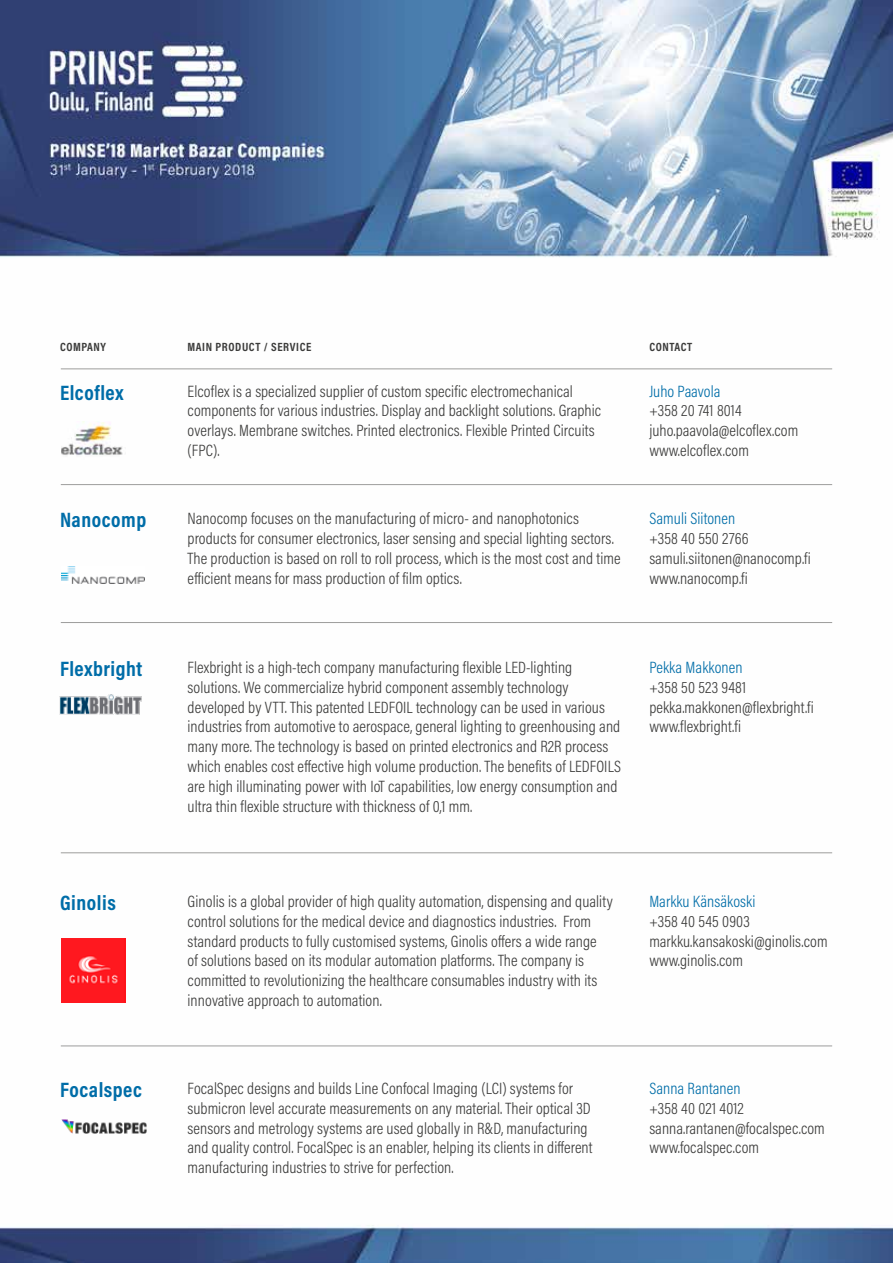
<style>
.page{position:relative;width:893px;height:1263px;background:#fff}
.page>*{position:absolute;margin:0;border:0;box-sizing:border-box;transform-origin:0 0}
.t1{font:700 21px "Acumin Pro Cond";letter-spacing:.025em;color:#006da8}
.t2{font:300 16.5px/19.8px "Acumin Pro Cond";letter-spacing:.005em;color:#3c3c3b}
.t3{font:300 16.5px "Acumin Pro Cond";letter-spacing:.005em;color:#006da8}
.t4{font:700 12px "Acumin Pro Cond";letter-spacing:.05em;color:#3c3c3b}
</style>
<div class="page">
<img style="left:0;top:0;width:893px;height:1263px">
<img style="left:61px;top:939px;width:64px;height:64px">
<img style="left:61px;top:422px;width:64px;height:37px">
<img style="left:61px;top:566px;width:83px;height:17px">
<img style="left:58px;top:693px;width:84px;height:23px">
<img style="left:61px;top:1119px;width:86px;height:14px">
<hr style="left:61px;top:369px;width:771px;height:1px;background:#9d9d9c">
<hr style="left:61px;top:484px;width:771px;height:1px;background:#9d9d9c">
<hr style="left:61px;top:622px;width:771px;height:1px;background:#9d9d9c">
<hr style="left:61px;top:852px;width:771px;height:1px;background:#9d9d9c">
<hr style="left:61px;top:1046px;width:771px;height:1px;background:#9d9d9c">
<p class="t4" style="left:60px;top:339px;width:48px">COMPANY</p>
<p class="t4" style="left:188px;top:339px;width:125px">MAIN PRODUCT / SERVICE</p>
<p class="t4" style="left:649px;top:339px;width:44px">CONTACT</p>
<p class="t1" style="left:60px;top:379px;width:65px">Elcoflex</p>
<p class="t2" style="left:188px;top:381px;width:415px">Elcoflex is a specialized supplier of custom specific electromechanical components for various industries. Display and backlight solutions. Graphic overlays. Membrane switches. Printed electronics. Flexible Printed Circuits (FPC).</p>
<p class="t3" style="left:649px;top:380px;width:73px">Juho Paavola</p>
<p class="t2" style="left:649px;top:400px;width:151px">+358 20 741 8014 juho.paavola@elcoflex.com www.elcoflex.com</p>
<p class="t1" style="left:60px;top:506px;width:88px">Nanocomp</p>
<p class="t2" style="left:188px;top:508px;width:434px">Nanocomp focuses on the manufacturing of micro- and nanophotonics products for consumer electronics, laser sensing and special lighting sectors.<br>The production is based on roll to roll process, which is the most cost and time efficient means for mass production of film optics.</p>
<p class="t3" style="left:649px;top:508px;width:87px">Samuli Siitonen</p>
<p class="t2" style="left:649px;top:528px;width:163px">+358 40 550 2766 samuli.siitonen@nanocomp.fi www.nanocomp.fi</p>
<p class="t1" style="left:60px;top:655px;width:84px">Flexbright</p>
<p class="t2" style="left:188px;top:657px;width:435px">Flexbright is a high-tech company manufacturing flexible LED-lighting solutions. We commercialize hybrid component assembly technology developed by VTT. This patented LEDFOIL technology can be used in various industries from automotive to aerospace, general lighting to greenhousing and many more. The technology is based on printed electronics and R2R process which enables cost effective high volume production. The benefits of LEDFOILS are high illuminating power with IoT capabilities, low energy consumption and ultra thin flexible structure with thickness of 0,1 mm.</p>
<p class="t3" style="left:649px;top:657px;width:95px">Pekka Makkonen</p>
<p class="t2" style="left:649px;top:677px;width:166px">+358 50 523 9481 pekka.makkonen@flexbright.fi www.flexbright.fi</p>
<p class="t1" style="left:60px;top:889px;width:57px">Ginolis</p>
<p class="t2" style="left:188px;top:891px;width:427px">Ginolis is a global provider of high quality automation, dispensing and quality control solutions for the medical device and diagnostics industries. From standard products to fully customised systems, Ginolis offers a wide range<br>of solutions based on its modular automation platforms. The company is committed to revolutionizing the healthcare consumables industry with its innovative approach to automation.</p>
<p class="t3" style="left:649px;top:891px;width:108px">Markku Känsäkoski</p>
<p class="t2" style="left:649px;top:911px;width:180px">+358 40 545 0903 markku.kansakoski@ginolis.com www.ginolis.com</p>
<p class="t1" style="left:60px;top:1076px;width:83px">Focalspec</p>
<p class="t2" style="left:188px;top:1078px;width:406px">FocalSpec designs and builds Line Confocal Imaging (LCI) systems for submicron level accurate measurements on any material. Their optical 3D sensors and metrology systems are used globally in R&amp;D, manufacturing and quality control. FocalSpec is an enabler, helping its clients in different manufacturing industries to strive for perfection.</p>
<p class="t3" style="left:649px;top:1078px;width:93px">Sanna Rantanen</p>
<p class="t2" style="left:649px;top:1098px;width:177px">+358 40 021 4012 sanna.rantanen@focalspec.com www.focalspec.com</p>
</div>
